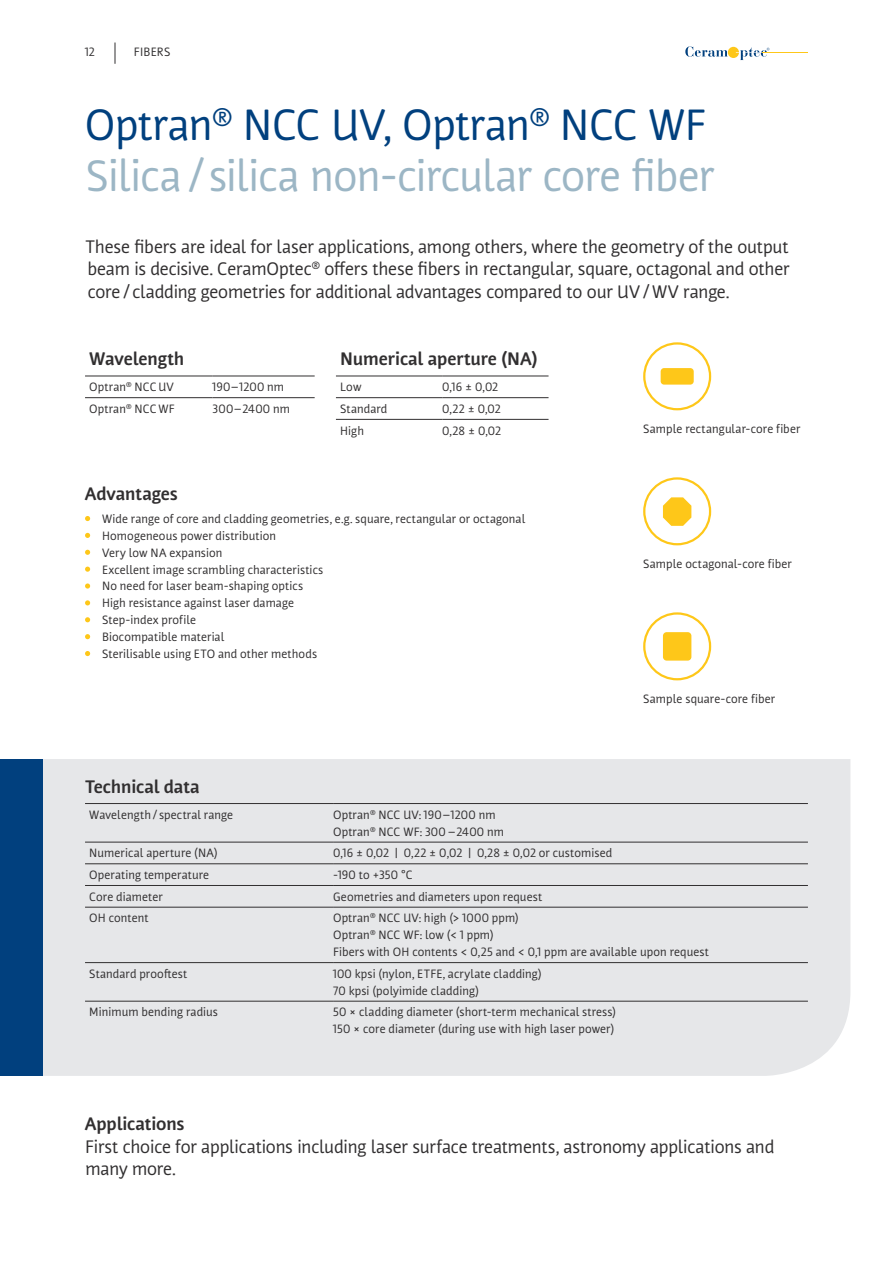
<style>
.page{position:relative;width:893px;height:1263px;background:#fff}
.page>*{position:absolute;margin:0;border:0;box-sizing:border-box;transform-origin:0 0}
.t1{font:43.5px/50.7px "Nuvo Pro";letter-spacing:-.015em;color:#9cb6c5}
.t2{font:18px/22.5px "Nuvo Pro";letter-spacing:-.01em;color:#312f30;text-align:justify}
.t3{font:700 18px "Nuvo Pro";letter-spacing:-.01em;color:#312f30}
.t4{font:12px/16.8px "Nuvo Pro";letter-spacing:.01em;color:#312f30}
.s1{color:#01407e}
</style>
<div class="page">
<svg style="left:115px;top:43px;width:1px;height:21px"></svg>
<svg style="left:685px;top:46px;width:43px;height:11px"></svg>
<div style="left:728px;top:47px;width:11px;height:11px;background:#fec719;border-radius:50%"></div>
<svg style="left:736px;top:47px;width:33px;height:13px"></svg>
<hr style="left:763px;top:52px;width:45px;height:1px;background:#fec719">
<hr style="left:336px;top:397px;width:106px;height:1px;background:#312f30">
<hr style="left:442px;top:397px;width:107px;height:1px;background:#312f30">
<hr style="left:336px;top:419px;width:106px;height:1px;background:#312f30">
<hr style="left:442px;top:419px;width:107px;height:1px;background:#312f30">
<hr style="left:85px;top:376px;width:128px;height:1px;background:#312f30">
<hr style="left:213px;top:376px;width:102px;height:1px;background:#312f30">
<hr style="left:85px;top:397px;width:128px;height:1px;background:#312f30">
<hr style="left:213px;top:397px;width:102px;height:1px;background:#312f30">
<hr style="left:336px;top:376px;width:106px;height:1px;background:#312f30">
<hr style="left:442px;top:376px;width:107px;height:1px;background:#312f30">
<svg style="left:85px;top:516px;width:5px;height:5px"></svg>
<svg style="left:85px;top:533px;width:5px;height:5px"></svg>
<svg style="left:85px;top:550px;width:5px;height:5px"></svg>
<svg style="left:85px;top:567px;width:5px;height:5px"></svg>
<svg style="left:85px;top:583px;width:5px;height:6px"></svg>
<svg style="left:85px;top:600px;width:5px;height:5px"></svg>
<svg style="left:85px;top:617px;width:5px;height:5px"></svg>
<svg style="left:85px;top:634px;width:5px;height:5px"></svg>
<svg style="left:85px;top:651px;width:5px;height:5px"></svg>
<div style="left:43px;top:759px;width:807px;height:317px;background:#e6e7e9"></div>
<div style="left:0;top:759px;width:43px;height:317px;background:#01407e"></div>
<hr style="left:85px;top:803px;width:248px;height:1px;background:#312f30">
<hr style="left:333px;top:803px;width:475px;height:1px;background:#312f30">
<hr style="left:85px;top:842px;width:248px;height:1px;background:#312f30">
<hr style="left:333px;top:842px;width:475px;height:1px;background:#312f30">
<hr style="left:85px;top:863px;width:248px;height:1px;background:#312f30">
<hr style="left:333px;top:863px;width:475px;height:1px;background:#312f30">
<hr style="left:85px;top:885px;width:248px;height:1px;background:#312f30">
<hr style="left:333px;top:885px;width:475px;height:1px;background:#312f30">
<hr style="left:85px;top:907px;width:248px;height:1px;background:#312f30">
<hr style="left:333px;top:907px;width:475px;height:1px;background:#312f30">
<hr style="left:85px;top:962px;width:248px;height:1px;background:#312f30">
<hr style="left:333px;top:962px;width:475px;height:1px;background:#312f30">
<hr style="left:85px;top:1001px;width:248px;height:1px;background:#312f30">
<hr style="left:333px;top:1001px;width:475px;height:1px;background:#312f30">
<div style="left:643px;top:477px;width:68px;height:68px;border:2px solid #fec719;border-radius:50%"></div>
<svg style="left:663px;top:497px;width:28px;height:29px"></svg>
<div style="left:643px;top:612px;width:68px;height:68px;border:2px solid #fec719;border-radius:50%"></div>
<div style="left:663px;top:632px;width:28px;height:29px;background:#fec719;border-radius:4px"></div>
<div style="left:643px;top:342px;width:68px;height:68px;border:2px solid #fec719;border-radius:50%"></div>
<div style="left:661px;top:368px;width:33px;height:17px;background:#fec719;border-radius:3px"></div>
<p class="t4" style="left:85px;top:44px;width:11px">12</p>
<p class="t4" style="left:134px;top:44px;width:38px">FIBERS</p>
<h1 class="t1" style="left:85px;top:99px;width:631px"><span class="s1">Optran</span><sup>®</sup> <span class="s1">NCC UV, Optran</span><sup>®</sup> <span class="s1">NCC WF<br></span>Silica/silica non-circular core fiber</h1>
<p class="t2" style="left:85px;top:235px;width:706px">These fibers are ideal for laser applications, among others, where the geometry of the output beam is decisive. CeramOptec<sup>®</sup> offers these fibers in rectangular, square, octagonal and other core / cladding geometries for additional advantages compared to our UV/WV range.</p>
<h2 class="t3" style="left:89px;top:348px;width:97px">Wavelength</h2>
<h2 class="t3" style="left:340px;top:348px;width:199px">Numerical aperture (NA)</h2>
<p class="t4" style="left:89px;top:378px;width:86px">Optran<sup>®</sup> NCCUV</p>
<p class="t4" style="left:213px;top:378px;width:73px">190–1200 nm</p>
<p class="t4" style="left:340px;top:378px;width:23px">Low</p>
<p class="t4" style="left:442px;top:378px;width:58px">0,16 ± 0,02</p>
<p class="t4" style="left:89px;top:400px;width:87px">Optran<sup>®</sup> NCC WF</p>
<p class="t4" style="left:213px;top:400px;width:79px">300–2400 nm</p>
<p class="t4" style="left:340px;top:400px;width:49px">Standard</p>
<p class="t4" style="left:442px;top:400px;width:60px">0,22 ± 0,02</p>
<p class="t4" style="left:340px;top:422px;width:25px">High</p>
<p class="t4" style="left:442px;top:422px;width:60px">0,28 ± 0,02</p>
<h2 class="t3" style="left:85px;top:483px;width:95px">Advantages</h2>
<p class="t4" style="left:102px;top:510px;width:425px">Wide range of core and cladding geometries, e.g. square, rectangular or octagonal Homogeneous power distribution<br>Very low NA expansion<br>Excellent image scrambling characteristics<br>No need for laser beam-shaping optics<br>High resistance against laser damage<br>Step-index profile<br>Biocompatible material<br>Sterilisable using ETO and other methods</p>
<p class="t4" style="left:643px;top:420px;width:159px">Sample rectangular-core fiber</p>
<p class="t4" style="left:643px;top:555px;width:150px">Sample octagonal-core fiber</p>
<p class="t4" style="left:643px;top:690px;width:134px">Sample square-core fiber</p>
<h2 class="t3" style="left:85px;top:775px;width:116px">Technical data</h2>
<p class="t4" style="left:89px;top:806px;width:145px">Wavelength/ spectral range</p>
<p class="t4" style="left:333px;top:806px;width:172px">Optran<sup>®</sup> NCC UV: 190–1200 nm<br>Optran<sup>®</sup> NCC WF: 300 –2400 nm</p>
<p class="t4" style="left:89px;top:845px;width:130px">Numerical aperture (NA)</p>
<p class="t4" style="left:333px;top:845px;width:281px">0,16 ± 0,02 | 0,22 ± 0,02 | 0,28 ± 0,02 or customised</p>
<p class="t4" style="left:89px;top:866px;width:121px">Operating temperature</p>
<p class="t4" style="left:333px;top:866px;width:81px">-190 to +350 °C</p>
<p class="t4" style="left:89px;top:888px;width:75px">Core diameter</p>
<p class="t4" style="left:333px;top:888px;width:211px">Geometries and diameters upon request</p>
<p class="t4" style="left:89px;top:910px;width:61px">OH content</p>
<p class="t4" style="left:333px;top:910px;width:377px">Optran<sup>®</sup> NCC UV: high (&gt; 1000 ppm)<br>Optran<sup>®</sup> NCC WF: low (&lt; 1 ppm)<br>Fibers with OH contents &lt; 0,25 and &lt; 0,1 ppm are available upon request</p>
<p class="t4" style="left:89px;top:965px;width:100px">Standard prooftest</p>
<p class="t4" style="left:333px;top:965px;width:210px">100 kpsi (nylon, ETFE, acrylate cladding)<br>70 kpsi (polyimide cladding)</p>
<p class="t4" style="left:89px;top:1004px;width:130px">Minimum bending radius</p>
<p class="t4" style="left:333px;top:1004px;width:285px">50 × cladding diameter (short-term mechanical stress)<br>150 × core diameter (during use with high laser power)</p>
<h2 class="t3" style="left:85px;top:1113px;width:101px">Applications</h2>
<h2 class="t2" style="left:85px;top:1135px;width:691px">First choice for applications including laser surface treatments, astronomy applications and many more.</h2>
</div>
